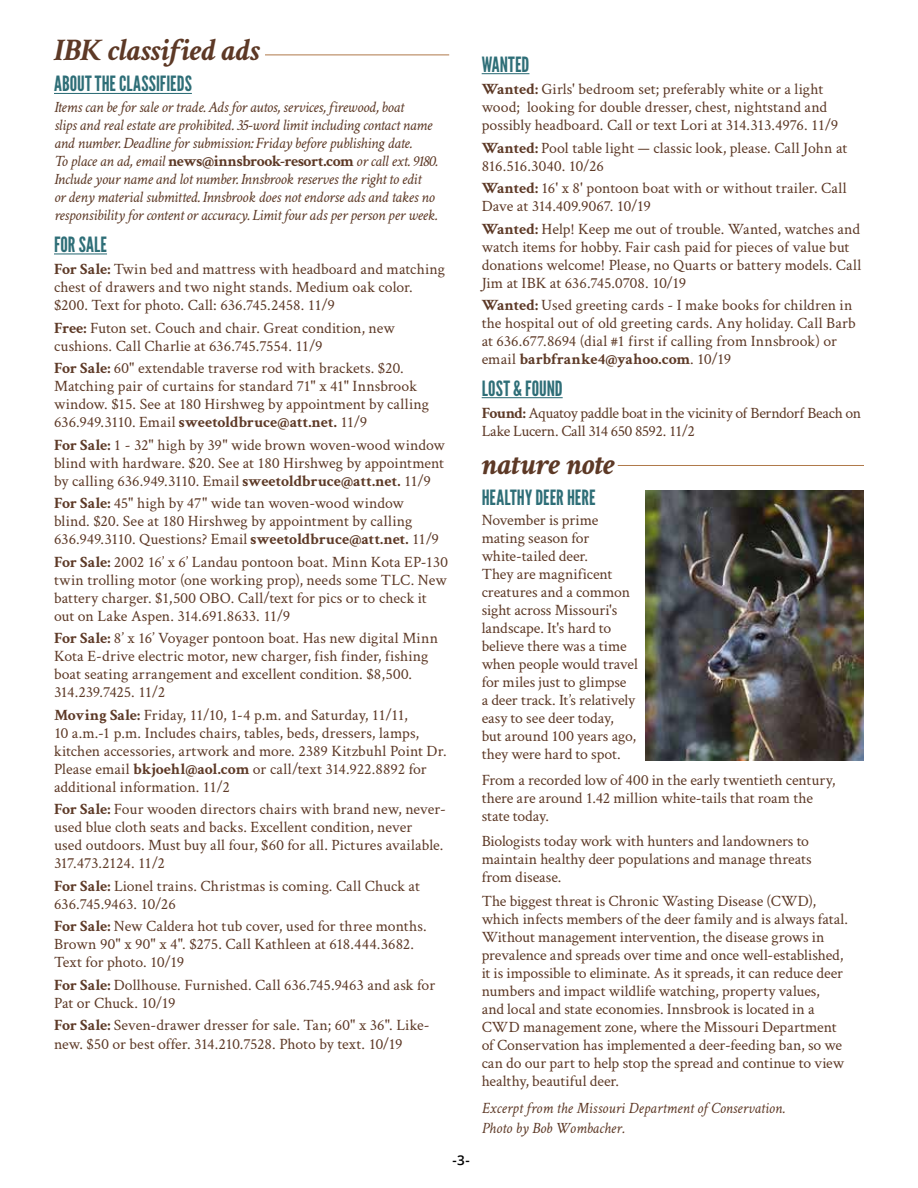
<style>
.page{position:relative;width:918px;height:1188px;background:#fff}
.page>*{position:absolute;margin:0;border:0;box-sizing:border-box;transform-origin:0 0}
.t1{font:italic 700 31.5px "Crimson";letter-spacing:-.005em;color:#5d3926}
.t2{font:21px "League Gothic";letter-spacing:.005em;color:#2e6e77}
.t3{font:15.75px/18px "Crimson";color:#5d3926}
.t4{font:italic 15.75px/18px "Crimson";letter-spacing:-.02em;color:#5d3926}
.t5{font:15.75px/18px "Crimson";letter-spacing:-.025em;color:#5d3926}
.t6{font:italic 15.75px/20.2px "Crimson";color:#5d3926}
.t7{font:600 13.5px "Open Sans";color:#000}
.s1{font-weight:700;font-style:normal}
.s2{font-weight:700}
</style>
<div class="page">
<hr style="left:54px;top:93px;width:138px;height:1px;background:#2e6e77">
<hr style="left:54px;top:253px;width:53px;height:1px;background:#2e6e77">
<hr style="left:482px;top:73px;width:47px;height:1px;background:#2e6e77">
<hr style="left:482px;top:397px;width:81px;height:1px;background:#2e6e77">
<hr style="left:265px;top:55px;width:184px;height:1px;background:#b0794a">
<hr style="left:618px;top:465px;width:246px;height:1px;background:#b0794a">
<img style="left:646px;top:490px;width:218px;height:270px">
<h1 class="t1" style="left:54px;top:31px;width:208px">IBK classified ads</h1>
<h2 class="t2" style="left:54px;top:71px;width:139px">ABOUT THE CLASSIFIEDS</h2>
<p class="t4" style="left:54px;top:98px;width:385px">Items can be for sale or trade. Ads for autos, services, firewood, boat<br>slips and real estate are prohibited. 35-word limit including contact name and number. Deadline for submission: Friday before publishing date.<br>To place an ad, email <span class="s1">news@innsbrook-resort.com</span> or call ext. 9180.<br>Include your name and lot number. Innsbrook reserves the right to edit<br>or deny material submitted. Innsbrook does not endorse ads and takes no responsibility for content or accuracy. Limit four ads per person per week.</p>
<h2 class="t2" style="left:54px;top:232px;width:55px">FOR SALE</h2>
<p class="t3" style="left:54px;top:260px;width:393px"><span class="s2">For Sale:</span> Twin bed and mattress with headboard and matching chest of drawers and two night stands. Medium oak color. $200. Text for photo. Call: 636.745.2458. 11/9</p>
<p class="t3" style="left:54px;top:318px;width:342px"><span class="s2">Free:</span> Futon set. Couch and chair. Great condition, new cushions. Call Charlie at 636.745.7554. 11/9</p>
<p class="t3" style="left:54px;top:359px;width:377px"><span class="s2">For Sale:</span> 60" extendable traverse rod with brackets. $20.<br>Matching pair of curtains for standard 71" x 41" Innsbrook window. $15. See at 180 Hirshweg by appointment by calling 636.949.3110. Email <span class="s2">sweetoldbruce@att.net.</span> 11/9</p>
<p class="t3" style="left:54px;top:435px;width:392px;text-align:justify"><span class="s2">For Sale:</span> 1 - 32" high by 39" wide brown woven-wood window blind with hardware. $20. See at 180 Hirshweg by appointment by calling 636.949.3110. Email <span class="s2">sweetoldbruce@att.net.</span> 11/9</p>
<p class="t3" style="left:54px;top:494px;width:387px"><span class="s2">For Sale:</span> 45" high by 47" wide tan woven-wood window blind. $20. See at 180 Hirshweg by appointment by calling<br>636.949.3110. Questions? Email <span class="s2">sweetoldbruce@att.net.</span> 11/9</p>
<p class="t3" style="left:54px;top:552px;width:395px"><span class="s2">For Sale:</span> 2002 16’ x 6’ Landau pontoon boat. Minn Kota EP-130 twin trolling motor (one working prop), needs some TLC. New battery charger. $1,500 OBO. Call/text for pics or to check it out on Lake Aspen. 314.691.8633. 11/9</p>
<p class="t3" style="left:54px;top:629px;width:386px"><span class="s2">For Sale:</span> 8’ x 16’ Voyager pontoon boat. Has new digital Minn Kota E-drive electric motor, new charger, fish finder, fishing boat seating arrangement and excellent condition. $8,500.<br>314.239.7425. 11/2</p>
<p class="t3" style="left:54px;top:705px;width:394px"><span class="s2">Moving Sale:</span> Friday, 11/10, 1-4 p.m. and Saturday, 11/11,<br>10 a.m.-1 p.m. Includes chairs, tables, beds, dressers, lamps, kitchen accessories, artwork and more. 2389 Kitzbuhl Point Dr.<br>Please email <span class="s2">bkjoehl@aol.com</span> or call/text 314.922.8892 for additional information. 11/2</p>
<p class="t3" style="left:54px;top:800px;width:393px"><span class="s2">For Sale:</span> Four wooden directors chairs with brand new, never&shy;used blue cloth seats and backs. Excellent condition, never<br>used outdoors. Must buy all four, $60 for all. Pictures available.<br>317.473.2124. 11/2</p>
<p class="t3" style="left:54px;top:876px;width:367px"><span class="s2">For Sale:</span> Lionel trains. Christmas is coming. Call Chuck at<br>636.745.9463. 10/26</p>
<p class="t3" style="left:54px;top:917px;width:374px"><span class="s2">For Sale:</span> New Caldera hot tub cover, used for three months.<br>Brown 90" x 90" x 4". $275. Call Kathleen at 618.444.3682.<br>Text for photo. 10/19</p>
<p class="t3" style="left:54px;top:975px;width:383px"><span class="s2">For Sale:</span> Dollhouse. Furnished. Call 636.745.9463 and ask for<br>Pat or Chuck. 10/19</p>
<p class="t3" style="left:54px;top:1016px;width:377px"><span class="s2">For Sale:</span> Seven-drawer dresser for sale. Tan; 60" x 36". Like&shy;new. $50 or best offer. 314.210.7528. Photo by text. 10/19</p>
<p class="t7" style="left:453px;top:1151px;width:19px">-3-</p>
<h2 class="t2" style="left:482px;top:52px;width:49px">WANTED</h2>
<p class="t3" style="left:482px;top:79px;width:358px"><span class="s2">Wanted:</span> Girls' bedroom set; preferably white or a light wood; looking for double dresser, chest, nightstand and possibly headboard. Call or text Lori at 314.313.4976. 11/9</p>
<p class="t3" style="left:482px;top:138px;width:367px"><span class="s2">Wanted:</span> Pool table light — classic look, please. Call John at<br>816.516.3040. 10/26</p>
<p class="t3" style="left:482px;top:179px;width:366px"><span class="s2">Wanted:</span> 16' x 8' pontoon boat with or without trailer. Call<br>Dave at 314.409.9067. 10/19</p>
<p class="t3" style="left:482px;top:219px;width:381px"><span class="s2">Wanted:</span> Help! Keep me out of trouble. Wanted, watches and watch items for hobby. Fair cash paid for pieces of value but donations welcome! Please, no Quarts or battery models. Call Jim at IBK at 636.745.0708. 10/19</p>
<p class="t3" style="left:482px;top:296px;width:376px"><span class="s2">Wanted:</span> Used greeting cards - I make books for children in the hospital out of old greeting cards. Any holiday. Call Barb at 636.677.8694 (dial #1 first if calling from Innsbrook) or email <span class="s2">barbfranke4@yahoo.com</span>. 10/19</p>
<h2 class="t2" style="left:482px;top:376px;width:83px">LOST &amp; FOUND</h2>
<p class="t5" style="left:482px;top:403px;width:381px"><span class="s2">Found:</span> Aquatoy paddle boat in the vicinity of Berndorf Beach on<br>Lake Lucern. Call 314 650 8592. 11/2</p>
<h1 class="t1" style="left:482px;top:445px;width:135px">nature note</h1>
<h2 class="t2" style="left:482px;top:485px;width:115px">HEALTHY DEER HERE</h2>
<p class="t3" style="left:482px;top:510px;width:158px">November is prime mating season for white-tailed deer.<br>They are magnificent creatures and a common sight across Missouri's landscape. It's hard to believe there was a time when people would travel for miles just to glimpse<br>a deer track. It’s relatively easy to see deer today,<br>but around 100 years ago, they were hard to spot.</p>
<p class="t3" style="left:482px;top:770px;width:355px">From a recorded low of 400 in the early twentieth century, there are around 1.42 million white-tails that roam the state today.</p>
<p class="t3" style="left:482px;top:831px;width:331px">Biologists today work with hunters and landowners to maintain healthy deer populations and manage threats from disease.</p>
<p class="t3" style="left:482px;top:892px;width:368px">The biggest threat is Chronic Wasting Disease (CWD), which infects members of the deer family and is always fatal.<br>Without management intervention, the disease grows in prevalence and spreads over time and once well-established, it is impossible to eliminate. As it spreads, it can reduce deer numbers and impact wildlife watching, property values,<br>and local and state economies. Innsbrook is located in a CWD management zone, where the Missouri Department of Conservation has implemented a deer-feeding ban, so we can do our part to help stop the spread and continue to view healthy, beautiful deer.</p>
<p class="t6" style="left:482px;top:1098px;width:305px">Excerpt from the Missouri Department of Conservation.<br>Photo by Bob Wombacher.</p>
</div>
